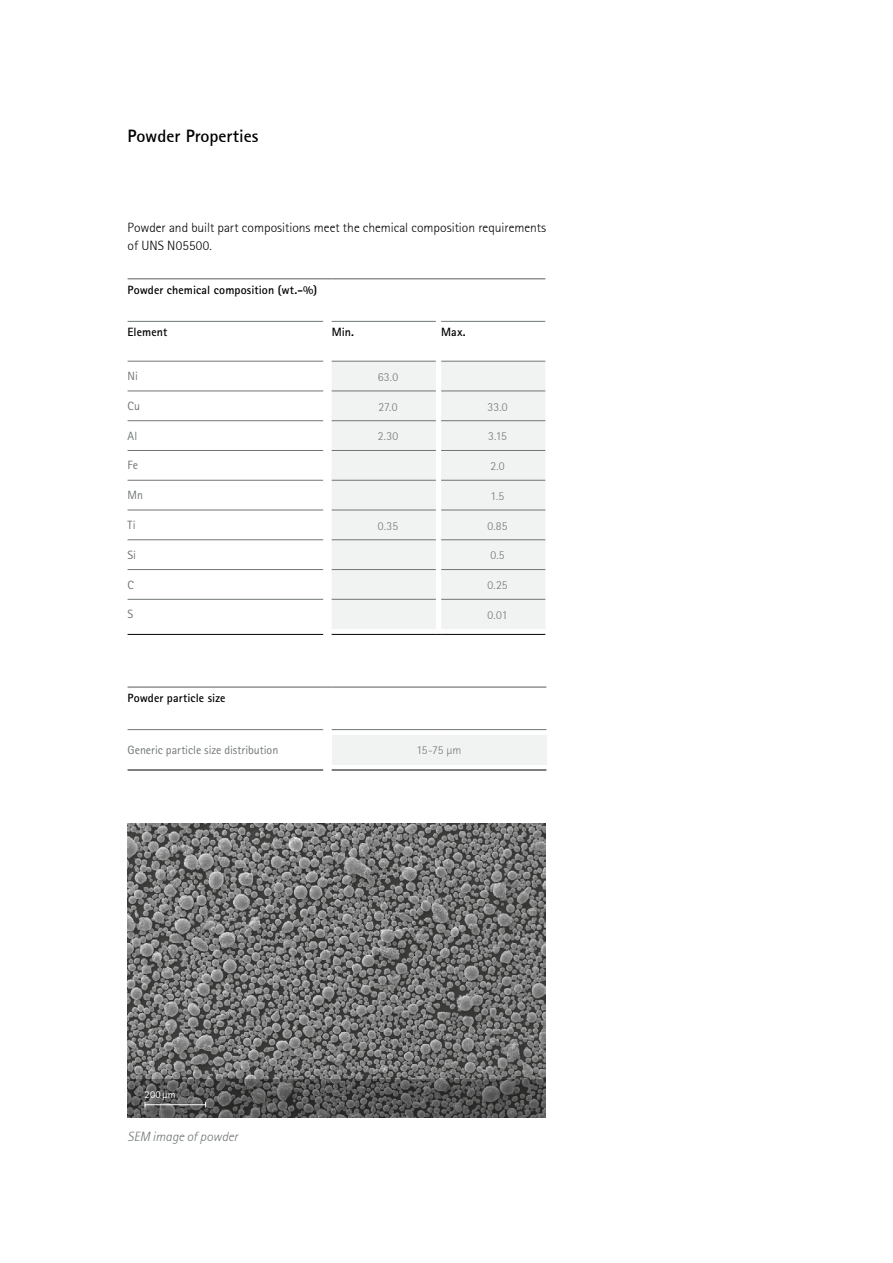
<style>
.page{position:relative;width:893px;height:1263px;background:#fff}
.page>*{position:absolute;margin:0;border:0;box-sizing:border-box;transform-origin:0 0}
.t1{font:700 18px "Rotis San Ser T";color:#000}
.t2{font:13.5px/18px "Rotis San Ser T Ligh";color:#000}
.t3{font:13.5px "Rotis San Ser T Ligh Ital";color:#717676}
.t4{font:700 12px "Rotis Sans Serif Pro";letter-spacing:.005em;color:#000}
.t5{font:12px "Rotis San Ser T Ligh";color:#717676}
.t6{font:12px "Rotis Sans Serif Pro";color:#717676}
.t7{font:10.5px "Rotis San Ser T";letter-spacing:.03em;color:#fff}
</style>
<div class="page">
<img style="left:128px;top:824px;width:418px;height:255px">
<svg style="left:128px;top:1079px;width:418px;height:38px;background:#525252"></svg>
<hr style="left:145px;top:1104px;width:61px;height:1px;background:#fff">
<svg style="left:128px;top:320px;width:417px;height:314px"></svg>
<div style="left:332px;top:361px;width:213px;height:268px;background:#f1f2f2"></div>
<hr style="left:128px;top:279px;width:195px;height:1px;background:#5b5b5a">
<hr style="left:332px;top:279px;width:104px;height:1px;background:#5b5b5a">
<hr style="left:441px;top:279px;width:104px;height:1px;background:#5b5b5a">
<hr style="left:128px;top:634px;width:195px;height:1px;background:#000">
<hr style="left:441px;top:599px;width:104px;height:1px;background:#717676">
<hr style="left:128px;top:321px;width:195px;height:1px;background:#717676">
<hr style="left:332px;top:321px;width:104px;height:1px;background:#717676">
<hr style="left:441px;top:321px;width:104px;height:1px;background:#717676">
<hr style="left:128px;top:361px;width:195px;height:1px;background:#717676">
<hr style="left:128px;top:391px;width:195px;height:1px;background:#717676">
<hr style="left:128px;top:420px;width:195px;height:1px;background:#717676">
<hr style="left:128px;top:450px;width:195px;height:1px;background:#717676">
<hr style="left:128px;top:480px;width:195px;height:1px;background:#717676">
<hr style="left:128px;top:510px;width:195px;height:1px;background:#717676">
<hr style="left:128px;top:539px;width:195px;height:1px;background:#717676">
<hr style="left:128px;top:569px;width:195px;height:1px;background:#717676">
<hr style="left:332px;top:361px;width:104px;height:1px;background:#717676">
<hr style="left:332px;top:391px;width:104px;height:1px;background:#717676">
<hr style="left:332px;top:420px;width:104px;height:1px;background:#717676">
<hr style="left:332px;top:450px;width:104px;height:1px;background:#717676">
<hr style="left:332px;top:480px;width:104px;height:1px;background:#717676">
<hr style="left:332px;top:510px;width:104px;height:1px;background:#717676">
<hr style="left:332px;top:539px;width:104px;height:1px;background:#717676">
<hr style="left:332px;top:569px;width:104px;height:1px;background:#717676">
<hr style="left:441px;top:361px;width:104px;height:1px;background:#717676">
<hr style="left:441px;top:391px;width:104px;height:1px;background:#717676">
<hr style="left:441px;top:420px;width:104px;height:1px;background:#717676">
<hr style="left:441px;top:450px;width:104px;height:1px;background:#717676">
<hr style="left:441px;top:480px;width:104px;height:1px;background:#717676">
<hr style="left:441px;top:510px;width:104px;height:1px;background:#717676">
<hr style="left:441px;top:539px;width:104px;height:1px;background:#717676">
<hr style="left:441px;top:569px;width:104px;height:1px;background:#717676">
<hr style="left:128px;top:599px;width:195px;height:1px;background:#717676">
<hr style="left:332px;top:599px;width:104px;height:1px;background:#717676">
<hr style="left:332px;top:634px;width:104px;height:1px;background:#000">
<hr style="left:441px;top:634px;width:104px;height:1px;background:#000">
<svg style="left:128px;top:687px;width:418px;height:83px"></svg>
<hr style="left:332px;top:687px;width:107px;height:1px;background:#5b5b5a">
<hr style="left:439px;top:687px;width:107px;height:1px;background:#5b5b5a">
<hr style="left:128px;top:770px;width:195px;height:1px;background:#000">
<hr style="left:332px;top:770px;width:107px;height:1px;background:#000">
<hr style="left:439px;top:770px;width:107px;height:1px;background:#000">
<hr style="left:128px;top:729px;width:195px;height:1px;background:#717676">
<hr style="left:332px;top:729px;width:107px;height:1px;background:#717676">
<hr style="left:439px;top:729px;width:107px;height:1px;background:#717676">
<h1 class="t1" style="left:128px;top:124px;width:132px">Powder Properties</h1>
<p class="t2" style="left:128px;top:218px;width:420px">Powder and built part compositions meet the chemical composition requirements of UNS N05500.</p>
<p class="t4" style="left:128px;top:282px;width:191px">Powder chemical composition (wt.-%)</p>
<p class="t4" style="left:128px;top:324px;width:41px">Element</p>
<p class="t4" style="left:332px;top:324px;width:24px">Min.</p>
<p class="t4" style="left:441px;top:324px;width:26px">Max.</p>
<p class="t6" style="left:128px;top:369px;width:12px">Ni</p>
<p class="t5" style="left:378px;top:370px;width:22px">63.0</p>
<p class="t6" style="left:128px;top:399px;width:14px">Cu</p>
<p class="t5" style="left:379px;top:400px;width:20px">27.0</p>
<p class="t5" style="left:487px;top:400px;width:22px">33.0</p>
<p class="t6" style="left:128px;top:429px;width:11px">Al</p>
<p class="t5" style="left:378px;top:429px;width:22px">2.30</p>
<p class="t5" style="left:488px;top:429px;width:20px">3.15</p>
<p class="t6" style="left:128px;top:458px;width:12px">Fe</p>
<p class="t5" style="left:490px;top:459px;width:16px">2.0</p>
<p class="t6" style="left:128px;top:488px;width:17px">Mn</p>
<p class="t5" style="left:491px;top:489px;width:15px">1.5</p>
<p class="t6" style="left:128px;top:518px;width:9px">Ti</p>
<p class="t5" style="left:378px;top:519px;width:22px">0.35</p>
<p class="t5" style="left:487px;top:519px;width:22px">0.85</p>
<p class="t6" style="left:128px;top:548px;width:10px">Si</p>
<p class="t5" style="left:490px;top:548px;width:16px">0.5</p>
<p class="t6" style="left:128px;top:577px;width:8px">C</p>
<p class="t5" style="left:487px;top:578px;width:22px">0.25</p>
<p class="t6" style="left:128px;top:607px;width:7px">S</p>
<p class="t5" style="left:488px;top:608px;width:21px">0.01</p>
<p class="t4" style="left:128px;top:690px;width:99px">Powder particle size</p>
<p class="t6" style="left:128px;top:743px;width:152px">Generic particle size distribution</p>
<p class="t5" style="left:417px;top:743px;width:46px">15-75 µm</p>
<p class="t7" style="left:145px;top:1088px;width:33px">200µm</p>
<p class="t3" style="left:128px;top:1128px;width:112px">SEM image of powder</p>
</div>
